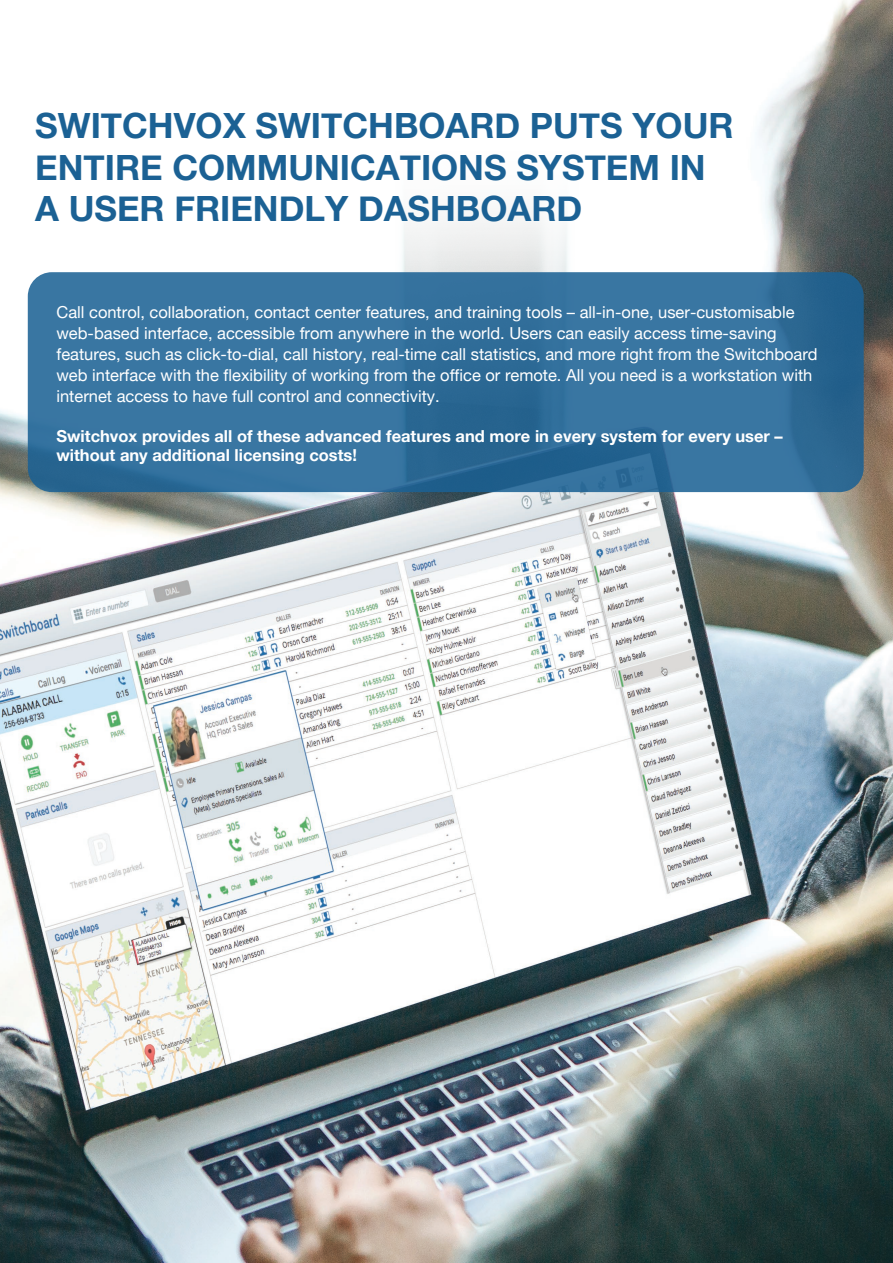
<style>
.page{position:relative;width:893px;height:1263px;background:#fff}
.page>*{position:absolute;margin:0;border:0;box-sizing:border-box;transform-origin:0 0}
.t1{font:700 34.8px/41.7px "Helvetica Neue";color:#1b6194}
.t2{font:16.5px/21px "Helvetica Neue";color:#fff}
.t3{font:700 16.5px/19.8px "Helvetica Neue";color:#fff}
</style>
<div class="page">
<img style="left:0;top:0;width:893px;height:1263px">
<svg style="left:5px;top:0;width:700px;height:420px"></svg>
<svg style="left:28px;top:272px;width:836px;height:220px;fill:#3976a2"></svg>
<h1 class="t1" style="left:35px;top:105px;width:700px">SWITCHVOX SWITCHBOARD PUTS YOUR<br>ENTIRE COMMUNICATIONS SYSTEM IN<br>A USER FRIENDLY DASHBOARD</h1>
<p class="t2" style="left:56px;top:302px;width:763px">Call control, collaboration, contact center features, and training tools – all-in-one, user-customisable web-based interface, accessible from anywhere in the world. Users can easily access time-saving features, such as click-to-dial, call history, real-time call statistics, and more right from the Switchboard web interface with the flexibility of working from the office or remote. All you need is a workstation with internet access to have full control and connectivity.</p>
<p class="t3" style="left:56px;top:426px;width:728px">Switchvox provides all of these advanced features and more in every system for every user – without any additional licensing costs!</p>
</div>
